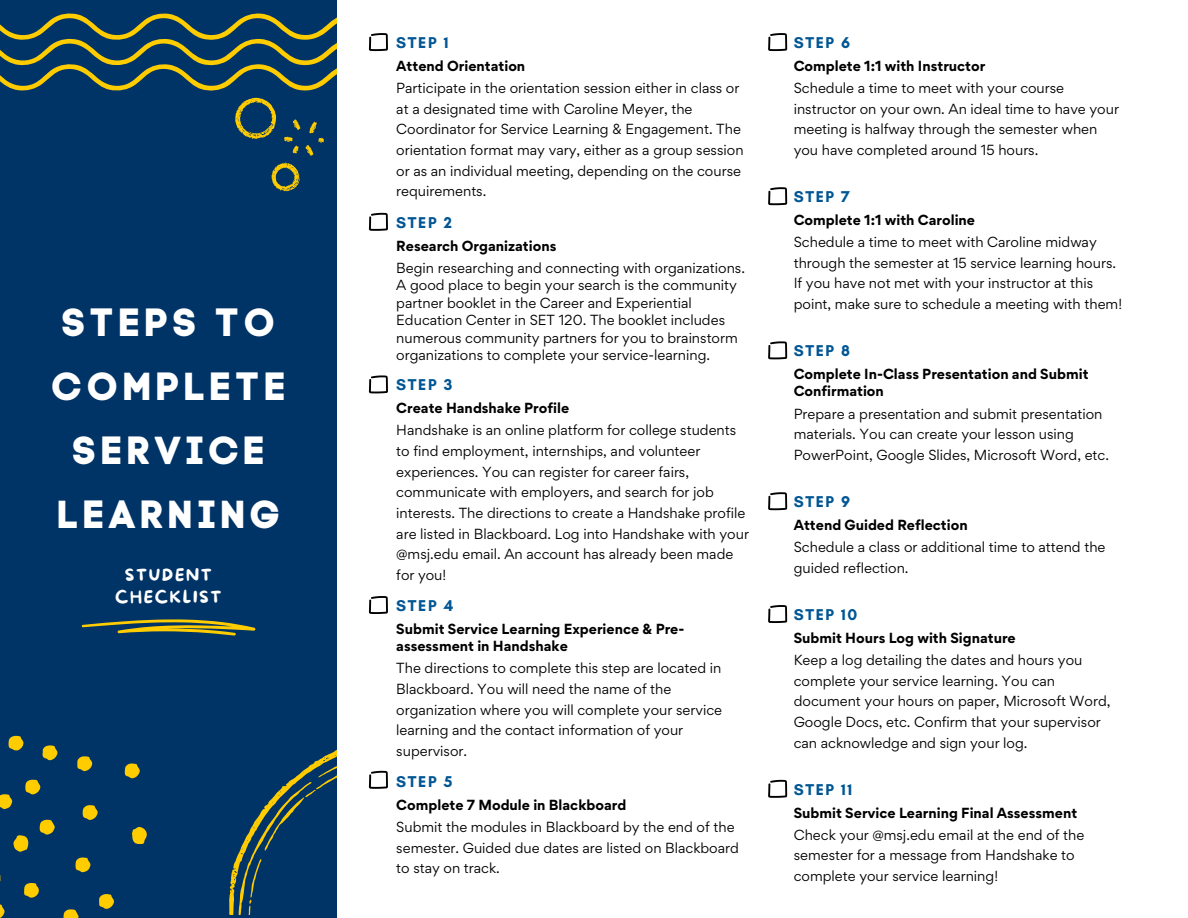
<style>
.page{position:relative;width:1188px;height:918px;background:#fff}
.page>*{position:absolute;margin:0;border:0;box-sizing:border-box;transform-origin:0 0}
.t1{font:39px/64.2px "Code Pro Bold LC";letter-spacing:.105em;color:#fff;text-align:center}
.t2{font:16.5px/22.5px "More Sugar";letter-spacing:.1em;color:#fff;text-align:center}
.t3{font:700 15.9px "Glacial Indifference";letter-spacing:.1em;color:#005694}
.t4{font:13.05px/20.7px "Gordita";color:#000}
.t5{font:700 13.05px/17.4px "Gordita";color:#000}
</style>
<div class="page">
<div style="left:0;top:0;width:337px;height:918px;background:#036"></div>
<svg style="left:132px;top:827px;width:15px;height:17px"></svg>
<svg style="left:13px;top:835px;width:15px;height:17px"></svg>
<svg style="left:0;top:794px;width:12px;height:15px"></svg>
<svg style="left:63px;top:909px;width:16px;height:9px"></svg>
<svg style="left:125px;top:763px;width:15px;height:15px"></svg>
<svg style="left:25px;top:780px;width:16px;height:14px"></svg>
<svg style="left:24px;top:883px;width:15px;height:15px"></svg>
<svg style="left:42px;top:745px;width:16px;height:15px"></svg>
<svg style="left:9px;top:736px;width:15px;height:15px"></svg>
<svg style="left:83px;top:805px;width:15px;height:15px"></svg>
<svg style="left:40px;top:820px;width:15px;height:15px"></svg>
<svg style="left:75px;top:857px;width:16px;height:16px"></svg>
<svg style="left:0;top:904px;width:5px;height:14px"></svg>
<svg style="left:99px;top:894px;width:15px;height:15px"></svg>
<svg style="left:77px;top:756px;width:15px;height:15px"></svg>
<svg style="left:229px;top:750px;width:107px;height:165px"></svg>
<svg style="left:0;top:13px;width:336px;height:179px"></svg>
<svg style="left:81px;top:619px;width:174px;height:17px"></svg>
<svg style="left:369px;top:33px;width:19px;height:18px"></svg>
<svg style="left:369px;top:213px;width:19px;height:18px"></svg>
<svg style="left:369px;top:375px;width:19px;height:18px"></svg>
<svg style="left:369px;top:596px;width:19px;height:18px"></svg>
<svg style="left:369px;top:771px;width:19px;height:18px"></svg>
<svg style="left:768px;top:33px;width:19px;height:18px"></svg>
<svg style="left:768px;top:187px;width:19px;height:18px"></svg>
<svg style="left:768px;top:341px;width:19px;height:18px"></svg>
<svg style="left:768px;top:492px;width:19px;height:18px"></svg>
<svg style="left:768px;top:605px;width:19px;height:18px"></svg>
<svg style="left:768px;top:780px;width:19px;height:18px"></svg>
<p class="t1" style="left:51px;top:290px;width:236px">STEPS TO<br>COMPLETE<br>SERVICE<br>LEARNING</p>
<p class="t2" style="left:115px;top:564px;width:108px">STUDENT<br>CHECKLIST</p>
<p class="t3" style="left:396px;top:33px;width:54px">STEP 1</p>
<p class="t4" style="left:396px;top:78px;width:349px">Participate in the orientation session either in class or at a designated time with Caroline Meyer, the Coordinator for Service Learning &amp; Engagement. The orientation format may vary, either as a group session or as an individual meeting, depending on the course requirements.</p>
<p class="t5" style="left:396px;top:237px;width:162px">Research Organizations</p>
<p class="t5" style="left:396px;top:57px;width:130px">Attend Orientation</p>
<p class="t3" style="left:396px;top:212px;width:57px">STEP 2</p>
<h2 class="t4" style="left:396px;top:259px;width:350px;line-height:17.4px">Begin researching and connecting with organizations.<br>A good place to begin your search is the community partner booklet in the Career and Experiential Education Center in SET 120. The booklet includes numerous community partners for you to brainstorm organizations to complete your service-learning.</h2>
<h3 class="t3" style="left:396px;top:375px;width:58px">STEP 3</h3>
<p class="t4" style="left:396px;top:420px;width:354px">Handshake is an online platform for college students to find employment, internships, and volunteer experiences. You can register for career fairs, communicate with employers, and search for job interests. The directions to create a Handshake profile are listed in Blackboard. Log into Handshake with your @msj.edu email. An account has already been made for you!</p>
<h1 class="t5" style="left:396px;top:399px;width:174px">Create Handshake Profile</h1>
<p class="t3" style="left:396px;top:596px;width:59px">STEP 4</p>
<h4 class="t5" style="left:396px;top:620px;width:290px">Submit Service Learning Experience &amp; Pre&shy;assessment in Handshake</h4>
<h2 class="t4" style="left:396px;top:658px;width:327px">The directions to complete this step are located in Blackboard. You will need the name of the organization where you will complete your service learning and the contact information of your supervisor.</h2>
<h4 class="t5" style="left:396px;top:796px;width:231px">Complete 7 Module in Blackboard</h4>
<p class="t3" style="left:396px;top:772px;width:58px">STEP 5</p>
<h2 class="t4" style="left:396px;top:817px;width:344px">Submit the modules in Blackboard by the end of the semester. Guided due dates are listed on Blackboard to stay on track.</h2>
<p class="t3" style="left:794px;top:33px;width:58px">STEP 6</p>
<p class="t4" style="left:794px;top:77px;width:327px">Schedule a time to meet with your course instructor on your own. An ideal time to have your meeting is halfway through the semester when you have completed around 15 hours.</p>
<h4 class="t5" style="left:794px;top:57px;width:193px">Complete 1:1 with Instructor</h4>
<p class="t3" style="left:794px;top:187px;width:58px">STEP 7</p>
<p class="t4" style="left:794px;top:231px;width:330px">Schedule a time to meet with Caroline midway through the semester at 15 service learning hours.<br>If you have not met with your instructor at this point, make sure to schedule a meeting with them!</p>
<p class="t5" style="left:794px;top:211px;width:183px">Complete 1:1 with Caroline</p>
<h4 class="t3" style="left:794px;top:341px;width:58px">STEP 8</h4>
<h2 class="t5" style="left:794px;top:365px;width:296px">Complete In-Class Presentation and Submit<br>Confirmation</h2>
<p class="t4" style="left:794px;top:403px;width:317px">Prepare a presentation and submit presentation materials. You can create your lesson using<br>PowerPoint, Google Slides, Microsoft Word, etc.</p>
<h4 class="t3" style="left:794px;top:492px;width:58px">STEP 9</h4>
<p class="t4" style="left:794px;top:537px;width:313px">Schedule a class or additional time to attend the guided reflection.</p>
<h2 class="t5" style="left:794px;top:516px;width:175px">Attend Guided Reflection</h2>
<h4 class="t3" style="left:794px;top:605px;width:65px">STEP 10</h4>
<p class="t4" style="left:794px;top:649px;width:318px">Keep a log detailing the dates and hours you complete your service learning. You can document your hours on paper, Microsoft Word, Google Docs, etc. Confirm that your supervisor can acknowledge and sign your log.</p>
<h2 class="t5" style="left:794px;top:629px;width:224px">Submit Hours Log with Signature</h2>
<h4 class="t3" style="left:794px;top:779px;width:60px">STEP 11</h4>
<p class="t4" style="left:794px;top:824px;width:292px">Check your @msj.edu email at the end of the semester for a message from Handshake to complete your service learning!</p>
<h2 class="t5" style="left:794px;top:804px;width:285px">Submit Service Learning Final Assessment</h2>
</div>
